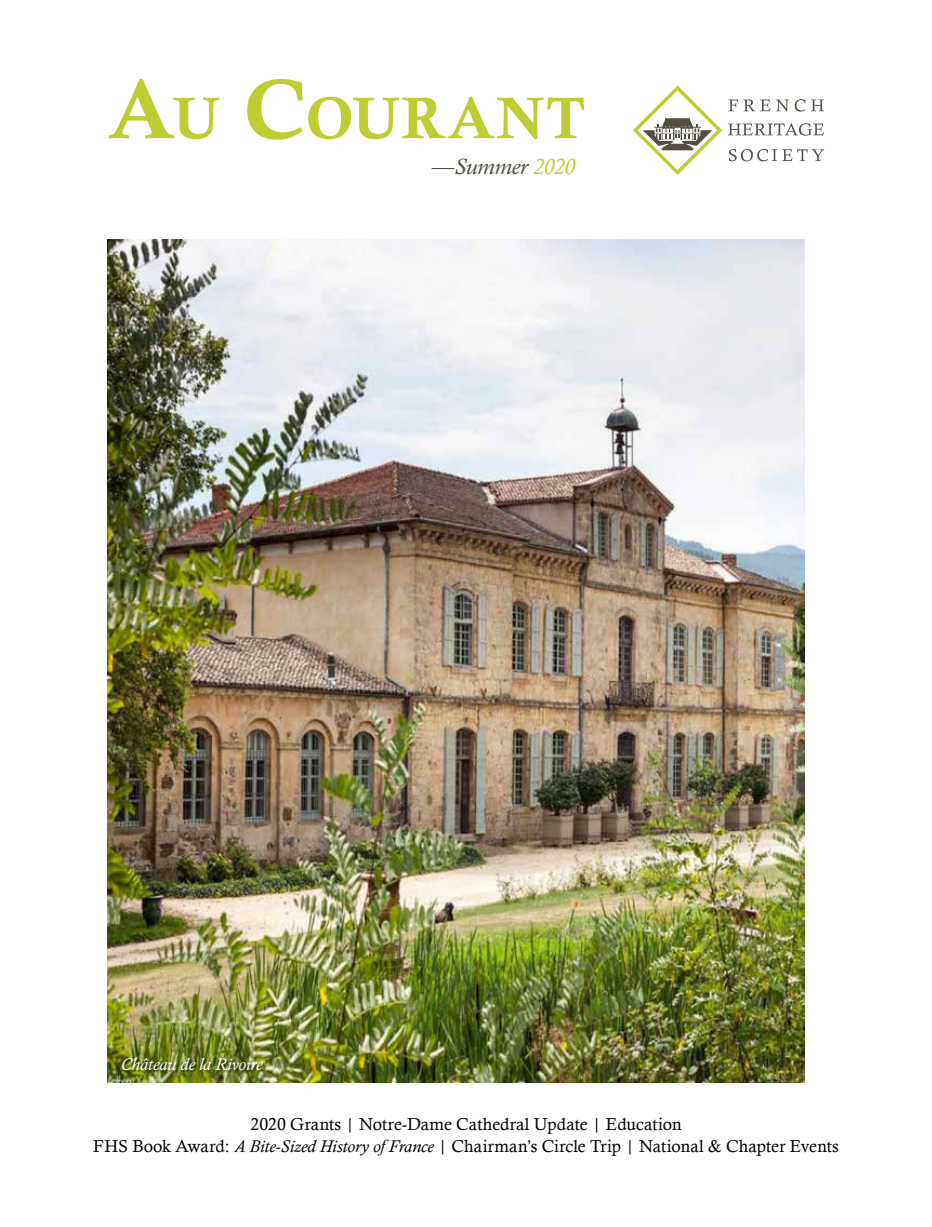
<style>
.page{position:relative;width:932px;height:1227px;background:#fff}
.page>*{position:absolute;margin:0;border:0;box-sizing:border-box;transform-origin:0 0}
.t1{font:italic 22.5px "Calisto";color:#524e44}
.t2{font:17.25px/22.5px "Calisto";letter-spacing:.005em;color:#000;text-align:center}
.t3{font:italic 17.25px "Calisto";letter-spacing:-.005em;color:#fff}
.s1{color:#becd31}
.s2{font-style:italic}
</style>
<div class="page">
<hr style="left:0;top:0;width:1px;height:1227px;background:#00aeef">
<svg style="left:109px;top:79px;width:475px;height:61px"></svg>
<svg style="left:633px;top:86px;width:191px;height:89px"></svg>
<img style="left:108px;top:239px;width:696px;height:843px">
<div style="left:123px;top:1057px;width:144px;height:16px;background:#000;opacity:.5"></div>
<h1 class="t1" style="left:431px;top:153px;width:145px">—Summer <span class="s1">2020</span></h1>
<p class="t3" style="left:121px;top:1054px;width:143px">Château de la Rivoire</p>
<p class="t2" style="left:93px;top:1112px;width:746px">2020 Grants | Notre-Dame Cathedral Update | Education<br>FHS Book Award: <span class="s2">A Bite-Sized History of France</span> | Chairman’s Circle Trip | National &amp; Chapter Events</p>
</div>
